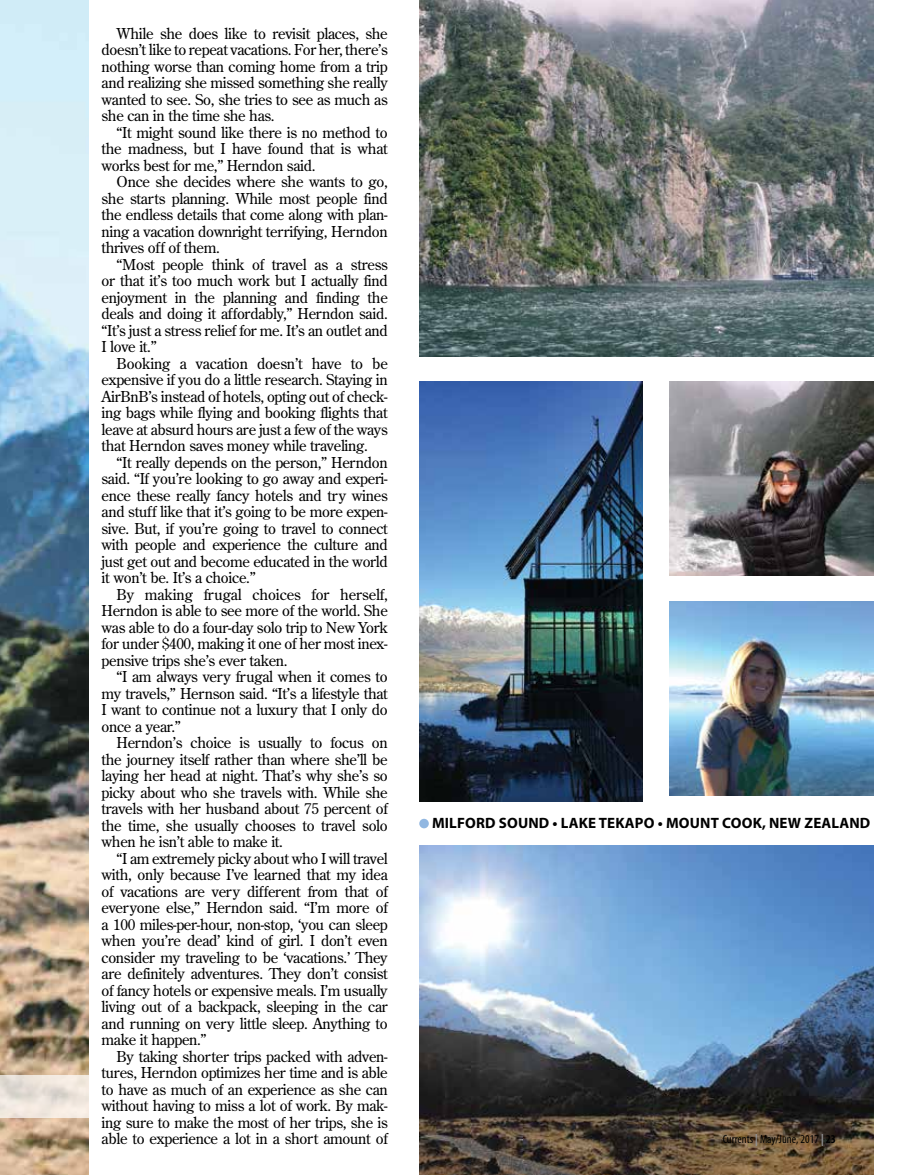
<style>
.page{position:relative;width:905px;height:1175px;background:#fff}
.page>*{position:absolute;margin:0;border:0;box-sizing:border-box;transform-origin:0 0}
.t1{font:15px/16.5px "Century Old Style Std";letter-spacing:-.02em;color:#000;text-align:justify}
.t2{font:700 15px "Myriad Pro";letter-spacing:.01em;color:#000}
.t3{font:condensed 12px "Myriad Pro";color:#000}
.s1{font-weight:700;color:#939598}
.s2{font-weight:700}
</style>
<div class="page">
<img style="left:0;top:0;width:89px;height:1174px">
<svg style="left:0;top:1074px;width:89px;height:43px;background:#ebe2d9"></svg>
<img style="left:419px;top:0;width:454px;height:356px">
<img style="left:419px;top:845px;width:454px;height:329px">
<img style="left:419px;top:381px;width:223px;height:420px">
<img style="left:669px;top:381px;width:204px;height:194px">
<img style="left:669px;top:601px;width:204px;height:194px">
<div style="left:419px;top:818px;width:10px;height:10px;background:#91b7e1;border-radius:50%"></div>
<p class="t1" style="left:102px;top:25px;width:288px;text-indent:15px">While she does like to revisit places, she doesn’t like to repeat vacations. For her, there’s nothing worse than coming home from a trip and realizing she missed something she really wanted to see. So, she tries to see as much as she can in the time she has.</p>
<p class="t1" style="left:102px;top:124px;width:288px;text-indent:15px">“It might sound like there is no method to the madness, but I have found that is what works best for me,” Herndon said.</p>
<p class="t1" style="left:102px;top:173px;width:288px;text-indent:15px">Once she decides where she wants to go, she starts planning. While most people find the endless details that come along with plan&shy;ning a vacation downright terrifying, Herndon thrives off of them.</p>
<p class="t1" style="left:102px;top:256px;width:288px;text-indent:15px">“Most people think of travel as a stress or that it’s too much work but I actually find enjoyment in the planning and finding the deals and doing it affordably,” Herndon said. “It’s just a stress relief for me. It’s an outlet and I love it.”</p>
<p class="t1" style="left:102px;top:355px;width:288px;text-indent:15px">Booking a vacation doesn’t have to be expensive if you do a little research. Staying in AirBnB’s instead of hotels, opting out of check&shy;ing bags while flying and booking flights that leave at absurd hours are just a few of the ways that Herndon saves money while traveling.</p>
<p class="t1" style="left:102px;top:454px;width:288px;text-indent:15px">“It really depends on the person,” Herndon said. “If you’re looking to go away and experi&shy;ence these really fancy hotels and try wines and stuff like that it’s going to be more expen&shy;sive. But, if you’re going to travel to connect with people and experience the culture and just get out and become educated in the world it won’t be. It’s a choice.”</p>
<p class="t1" style="left:102px;top:586px;width:288px;text-indent:15px">By making frugal choices for herself, Herndon is able to see more of the world. She was able to do a four-day solo trip to New York for under $400, making it one of her most inex&shy;pensive trips she’s ever taken.</p>
<p class="t1" style="left:102px;top:668px;width:288px;text-indent:15px">“I am always very frugal when it comes to my travels,” Hernson said. “It’s a lifestyle that I want to continue not a luxury that I only do once a year.”</p>
<p class="t1" style="left:102px;top:734px;width:288px;text-indent:15px">Herndon’s choice is usually to focus on the journey itself rather than where she’ll be laying her head at night. That’s why she’s so picky about who she travels with. While she travels with her husband about 75 percent of the time, she usually chooses to travel solo when he isn’t able to make it.</p>
<p class="t1" style="left:102px;top:850px;width:288px;text-indent:15px">“I am extremely picky about who I will travel with, only because I’ve learned that my idea of vacations are very different from that of everyone else,” Herndon said. “I’m more of a 100 miles-per-hour, non-stop, ‘you can sleep when you’re dead’ kind of girl. I don’t even consider my traveling to be ‘vacations.’ They are definitely adventures. They don’t consist of fancy hotels or expensive meals. I’m usually living out of a backpack, sleeping in the car and running on very little sleep. Anything to make it happen.”</p>
<p class="t1" style="left:102px;top:1048px;width:288px;text-indent:15px">By taking shorter trips packed with adven&shy;tures, Herndon optimizes her time and is able to have as much of an experience as she can without having to miss a lot of work. By mak&shy;ing sure to make the most of her trips, she is able to experience a lot in a short amount of</p>
<p class="t2" style="left:432px;top:813px;width:440px">MILFORD SOUND • LAKE TEKAPO • MOUNT COOK, NEW ZEALAND</p>
<p class="t3" style="left:722px;top:1132px;width:115px">Currents <span class="s1">|</span> May/June, 2017 <span class="s1">|</span> <span class="s2">23</span></p>
</div>
